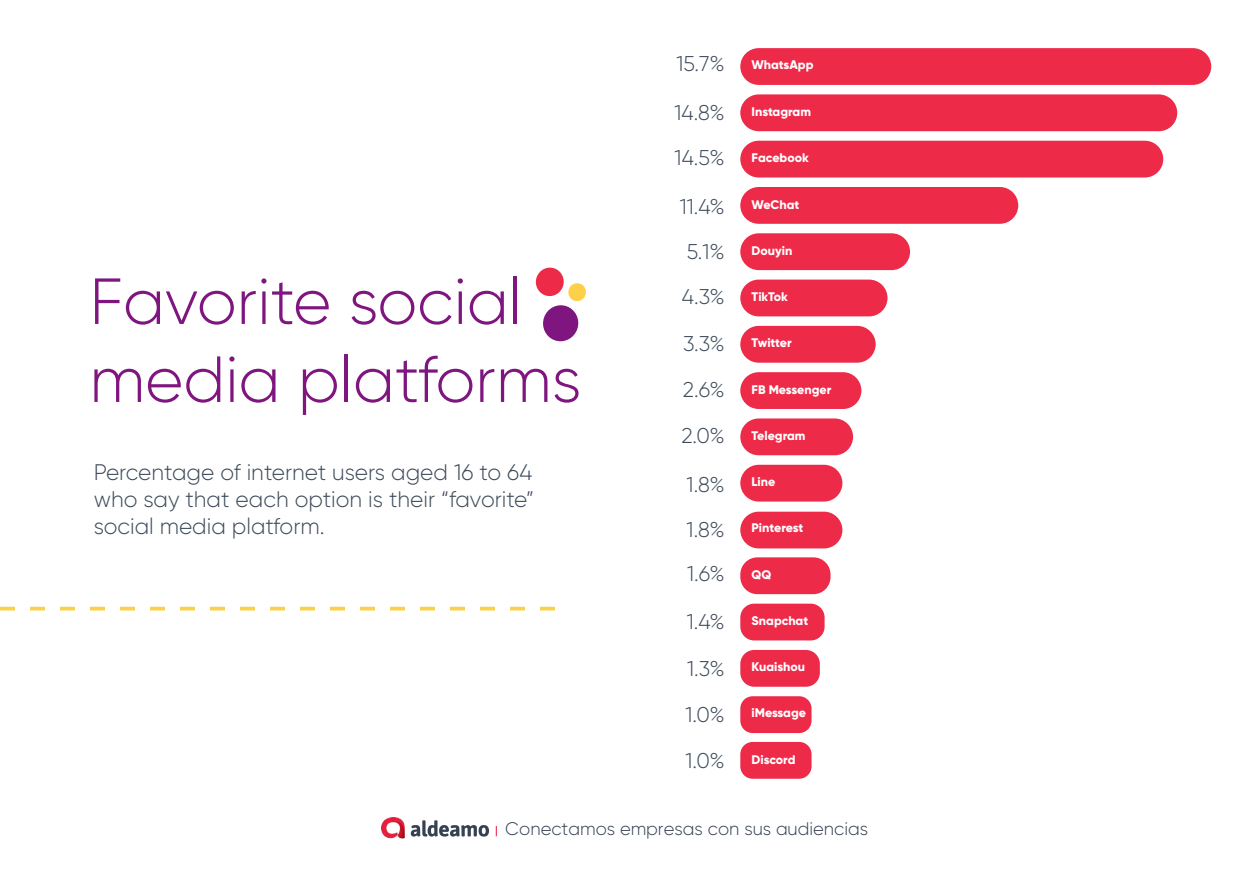
<style>
.page{position:relative;width:1250px;height:875px;background:#fff}
.page>*{position:absolute;margin:0;border:0;box-sizing:border-box;transform-origin:0 0}
.t1{font:300 65px/78px "Gilroy";color:#7f167f}
.t2{font:300 22.5px/27px "Gilroy";color:#3e4b5b;text-align:justify}
.t3{font:300 21.38px/45.1px "Gilroy";color:#3e4b5b;text-align:justify}
.t4{font:300 18.25px "Gilroy";color:#364152}
.t5{font:800 12.5px "Gilroy";color:#fff}
</style>
<div class="page">
<svg style="left:410px;top:820px;width:79px;height:17px"></svg>
<img style="left:381px;top:817px;width:24px;height:22px">
<svg style="left:535px;top:267px;width:51px;height:75px"></svg>
<svg style="left:0;top:607px;width:555px;height:3px"></svg>
<div style="left:740px;top:512px;width:102px;height:36px;background:#ee2a49;border-radius:18px"></div>
<div style="left:740px;top:48px;width:471px;height:37px;background:#ee2a49;border-radius:18px"></div>
<div style="left:740px;top:94px;width:437px;height:37px;background:#ee2a49;border-radius:18px"></div>
<div style="left:740px;top:141px;width:423px;height:37px;background:#ee2a49;border-radius:18px"></div>
<div style="left:740px;top:187px;width:278px;height:37px;background:#ee2a49;border-radius:18px"></div>
<div style="left:740px;top:233px;width:170px;height:37px;background:#ee2a49;border-radius:18px"></div>
<div style="left:740px;top:280px;width:148px;height:36px;background:#ee2a49;border-radius:18px"></div>
<div style="left:740px;top:326px;width:136px;height:37px;background:#ee2a49;border-radius:18px"></div>
<div style="left:740px;top:372px;width:121px;height:37px;background:#ee2a49;border-radius:18px"></div>
<div style="left:740px;top:418px;width:113px;height:37px;background:#ee2a49;border-radius:18px"></div>
<div style="left:740px;top:465px;width:102px;height:37px;background:#ee2a49;border-radius:18px"></div>
<div style="left:740px;top:557px;width:91px;height:37px;background:#ee2a49;border-radius:17px"></div>
<div style="left:740px;top:604px;width:85px;height:36px;background:#ee2a49;border-radius:14px"></div>
<div style="left:740px;top:650px;width:80px;height:37px;background:#ee2a49;border-radius:14px"></div>
<div style="left:740px;top:696px;width:72px;height:37px;background:#ee2a49;border-radius:12px"></div>
<div style="left:740px;top:742px;width:72px;height:37px;background:#ee2a49;border-radius:12px"></div>
<h1 class="t1" style="left:89px;top:262px;width:493px">Favorite social media platforms</h1>
<h2 class="t2" style="left:94px;top:459px;width:442px">Percentage of internet users aged 16 to 64 who say that each option is their “favorite” social media platform.</h2>
<h3 class="t3" style="left:676px;top:41px;width:50px">15.7%</h3>
<h3 class="t3" style="left:674px;top:90px;width:52px">14.8%<br>14.5%</h3>
<h3 class="t3" style="left:680px;top:183px;width:47px">11.4% 5.1% 4.3%</h3>
<h3 class="t3" style="left:681px;top:321px;width:45px;line-height:45.8px">3.3% 2.6% 2.0%</h3>
<h3 class="t3" style="left:687px;top:462px;width:40px;line-height:44.5px">1.8% 1.8% 1.6%</h3>
<h3 class="t3" style="left:686px;top:598px;width:41px;line-height:46.2px">1.4% 1.3% 1.0% 1.0%</h3>
<p class="t5" style="left:752px;top:56px;width:63px">WhatsApp</p>
<p class="t5" style="left:752px;top:104px;width:61px">Instagram</p>
<p class="t5" style="left:752px;top:150px;width:59px">Facebook</p>
<p class="t5" style="left:752px;top:196px;width:49px">WeChat</p>
<p class="t5" style="left:752px;top:243px;width:42px">Douyin</p>
<p class="t5" style="left:752px;top:289px;width:38px">TikTok</p>
<p class="t5" style="left:752px;top:335px;width:42px">Twitter</p>
<p class="t5" style="left:752px;top:381px;width:81px">FB Messenger</p>
<p class="t5" style="left:752px;top:428px;width:55px">Telegram</p>
<p class="t5" style="left:752px;top:474px;width:25px">Line</p>
<p class="t5" style="left:752px;top:520px;width:53px">Pinterest</p>
<p class="t5" style="left:752px;top:566px;width:21px">QQ</p>
<p class="t5" style="left:752px;top:613px;width:58px">Snapchat</p>
<p class="t5" style="left:752px;top:659px;width:55px">Kuaishou</p>
<p class="t5" style="left:752px;top:705px;width:56px">iMessage</p>
<p class="t5" style="left:752px;top:751px;width:45px">Discord</p>
<h3 class="t4" style="left:505px;top:818px;width:365px">Conectamos empresas con sus audiencias</h3>
</div>
